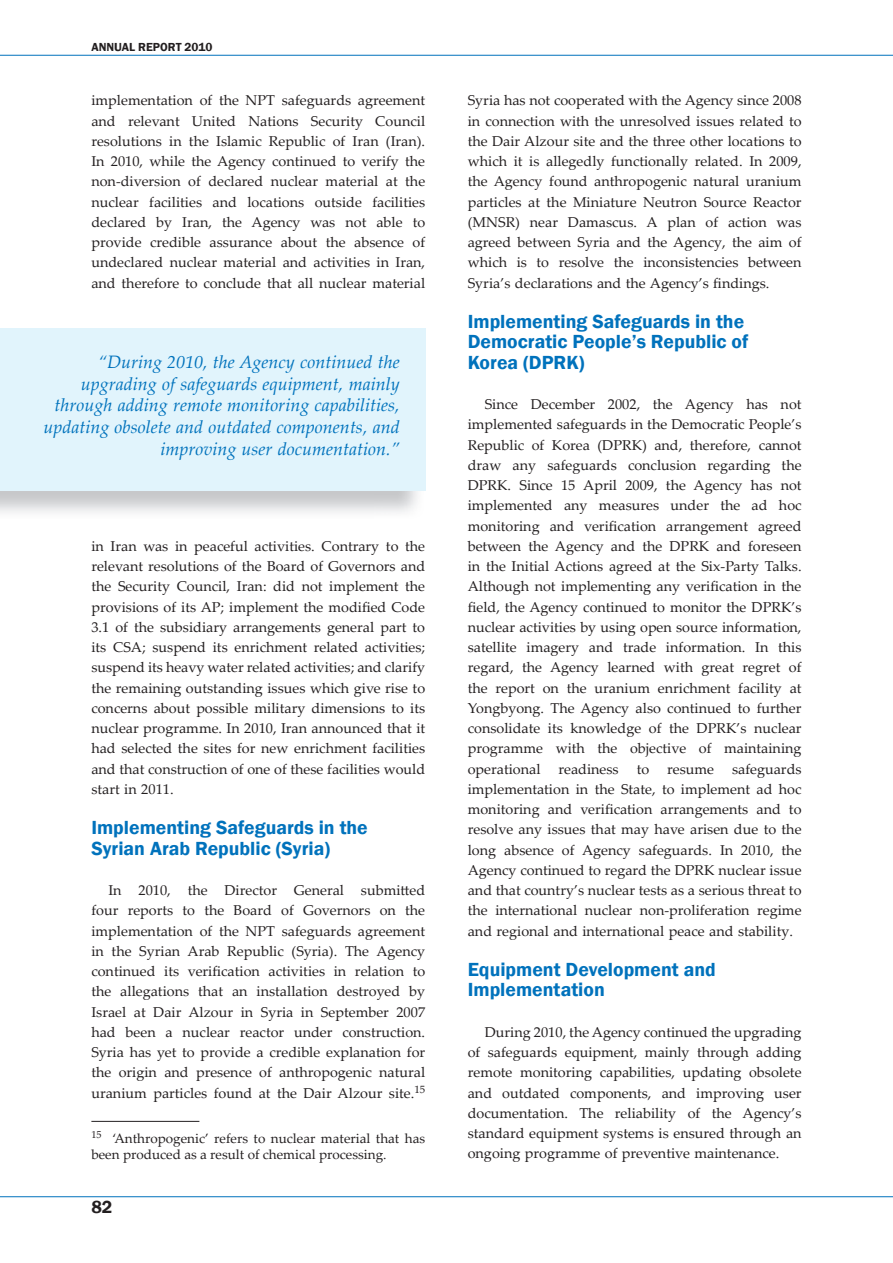
<style>
.page{position:relative;width:893px;height:1263px;background:#fff}
.page>*{position:absolute;margin:0;border:0;box-sizing:border-box;transform-origin:0 0}
.t1{font:600 19.5px/20.2px "Franklin Gothic";color:#0072bc}
.t2{font:italic 18px/21.6px "Palatino Linotype";color:#0072bc;text-align:right}
.t3{font:600 18px "Franklin Gothic";color:#231f20}
.t4{font:14.25px/20.2px "Palatino Linotype";color:#231f20;text-align:justify}
.t5{font:13.5px/16.2px "Palatino Linotype";color:#231f20}
.t6{font:600 12px "Franklin Gothic";color:#231f20}
</style>
<div class="page">
<hr style="left:0;top:55px;width:893px;height:1px;background:#0072bc">
<hr style="left:0;top:1196px;width:893px;height:1px;background:#0072bc">
<hr style="left:91px;top:1121px;width:108px;height:1px;background:#231f20">
<div style="left:0;top:328px;width:425px;height:162px;background:#e1f4fc"></div>
<p class="t6" style="left:91px;top:39px;width:123px">ANNUAL RePORT 2010</p>
<p class="t4" style="left:91px;top:90px;width:335px">implementation of the NPT safeguards agreement and relevant United Nations Security Council resolutions in the Islamic Republic of Iran (Iran) .<br>In 2010, while the Agency continued to verify the non-diversion of declared nuclear material at the nuclear facilities and locations outside facilities declared by Iran, the Agency was not able to provide credible assurance about the absence of undeclared nuclear material and activities in Iran, and therefore to conclude that all nuclear material</p>
<p class="t2" style="left:43px;top:350px;width:358px">“During 2010, the Agency continued the upgrading of safeguards equipment, mainly through adding remote monitoring capabilities, updating obsolete and outdated components, and improving user documentation.”</p>
<p class="t4" style="left:91px;top:535px;width:335px">in Iran was in peaceful activities . Contrary to the relevant resolutions of the Board of Governors and the Security Council, Iran: did not implement the provisions of its AP; implement the modified Code 3 .1 of the subsidiary arrangements general part to its CSA; suspend its enrichment related activities; suspend its heavy water related activities; and clarify the remaining outstanding issues which give rise to concerns about possible military dimensions to its nuclear programme . In 2010, Iran announced that it had selected the sites for new enrichment facilities and that construction of one of these facilities would start in 2011 .</p>
<h1 class="t1" style="left:91px;top:818px;width:278px">implementing Safeguards in the<br>Syrian Arab Republic (Syria)</h1>
<p class="t4" style="left:91px;top:879px;width:335px;text-indent:17px">In 2010, the Director General submitted four reports to the Board of Governors on the implementation of the NPT safeguards agreement in the Syrian Arab Republic (Syria) . The Agency continued its verification activities in relation to the allegations that an installation destroyed by Israel at Dair Alzour in Syria in September 2007 had been a nuclear reactor under construction .<br>Syria has yet to provide a credible explanation for the origin and presence of anthropogenic natural uranium particles found at the Dair Alzour site .<sup>15</sup></p>
<p class="t5" style="left:91px;top:1129px;width:335px"><sup>15</sup> ‘Anthropogenic’ refers to nuclear material that has been produced as a result of chemical processing .</p>
<p class="t3" style="left:91px;top:1196px;width:23px">82</p>
<p class="t4" style="left:468px;top:90px;width:335px">Syria has not cooperated with the Agency since 2008 in connection with the unresolved issues related to the Dair Alzour site and the three other locations to which it is allegedly functionally related . In 2009, the Agency found anthropogenic natural uranium particles at the Miniature Neutron Source Reactor (MNSR) near Damascus . A plan of action was agreed between Syria and the Agency, the aim of which is to resolve the inconsistencies between Syria’s declarations and the Agency’s findings .</p>
<h1 class="t1" style="left:468px;top:312px;width:282px">implementing Safeguards in the democratic People’s Republic of<br>Korea (dPRK)</h1>
<p class="t4" style="left:468px;top:393px;width:335px;text-indent:17px">Since December 2002, the Agency has not implemented safeguards in the Democratic People’s Republic of Korea (DPRK) and, therefore, cannot draw any safeguards conclusion regarding the DPRK . Since 15 April 2009, the Agency has not implemented any measures under the ad hoc monitoring and verification arrangement agreed between the Agency and the DPRK and foreseen in the Initial Actions agreed at the Six-Party Talks .<br>Although not implementing any verification in the field, the Agency continued to monitor the DPRK’s nuclear activities by using open source information, satellite imagery and trade information . In this regard, the Agency learned with great regret of the report on the uranium enrichment facility at Yongbyong . The Agency also continued to further consolidate its knowledge of the DPRK’s nuclear programme with the objective of maintaining operational</p>
<p class="t4" style="left:468px;top:758px;width:335px;text-indent:264px">safeguards implementation in the State, to implement ad hoc monitoring and verification arrangements and to resolve any issues that may have arisen due to the long absence of Agency safeguards . In 2010, the Agency continued to regard the DPRK nuclear issue and that country’s nuclear tests as a serious threat to the international nuclear non-proliferation regime and regional and international peace and stability .</p>
<h1 class="t1" style="left:468px;top:960px;width:250px">equipment development and implementation</h1>
<p class="t4" style="left:468px;top:1021px;width:335px;text-indent:17px">During 2010, the Agency continued the upgrading of safeguards equipment, mainly through adding remote monitoring capabilities, updating obsolete and outdated components, and improving user documentation . The reliability of the Agency’s standard equipment systems is ensured through an ongoing programme of preventive maintenance .</p>
<p class="t4" style="left:558px;top:758px;width:62px">readiness</p>
<p class="t4" style="left:637px;top:758px;width:14px">to</p>
<p class="t4" style="left:667px;top:758px;width:48px">resume</p>
</div>
